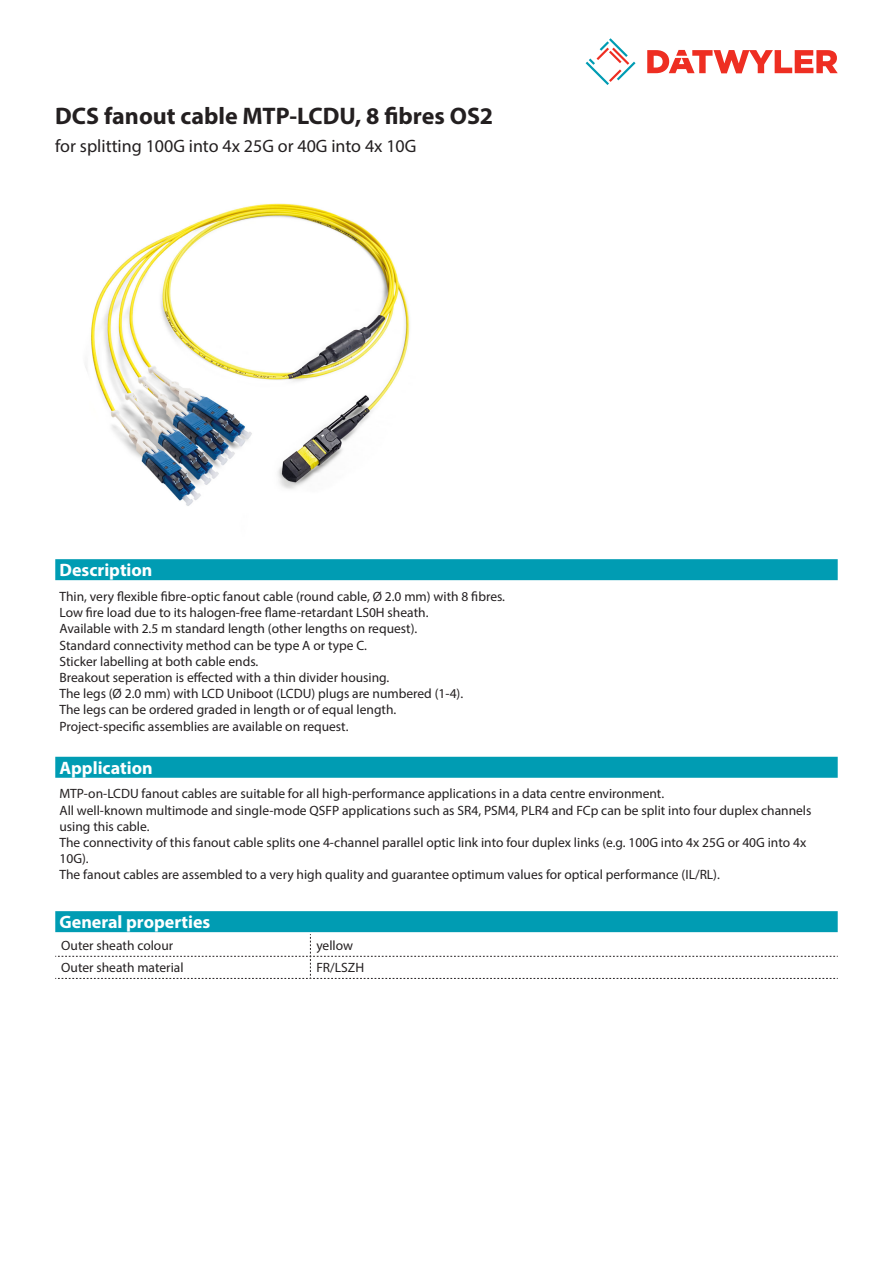
<style>
.page{position:relative;width:893px;height:1263px;background:#fff}
.page>*{position:absolute;margin:0;border:0;box-sizing:border-box;transform-origin:0 0}
.Product_Head{font:700 24px "Myriad Pro";color:#231f20}
.SubHead{font:18px "Myriad Pro";color:#231f20}
.Standard_Head_Proper{font:700 18px "Myriad Pro";color:#fff}
.Standard_text{font:13.5px/16.2px "Myriad Pro";color:#231f20}
.myriad_light_propert{font:13.5px "Myriad Pro";color:#231f20}
</style>
<div class="page">
<svg style="left:586px;top:38px;width:49px;height:47px"></svg>
<svg style="left:647px;top:50px;width:191px;height:23px"></svg>
<img style="left:85px;top:203px;width:325px;height:303px">
<div style="left:55px;top:559px;width:783px;height:21px;background:#009cb3"></div>
<div style="left:55px;top:757px;width:783px;height:21px;background:#009cb3"></div>
<div style="left:55px;top:911px;width:783px;height:21px;background:#009cb3"></div>
<svg style="left:55px;top:934px;width:783px;height:45px"></svg>
<p class="Product_Head" style="left:55px;top:101px;width:439px">DCS fanout cable MTP-LCDU, 8 fibres OS2</p>
<p class="SubHead" style="left:55px;top:135px;width:363px">for splitting 100G into 4x 25G or 40G into 4x 10G</p>
<p class="Standard_Head_Proper" style="left:60px;top:558px;width:94px">Description</p>
<p class="Standard_text" style="left:60px;top:588px;width:447px">Thin, very flexible fibre-optic fanout cable (round cable, Ø 2.0 mm) with 8 fibres.<br>Low fire load due to its halogen-free flame-retardant LS0H sheath.<br>Available with 2.5 m standard length (other lengths on request).<br>Standard connectivity method can be type A or type C.<br>Sticker labelling at both cable ends.<br>Breakout seperation is effected with a thin divider housing.<br>The legs (Ø 2.0 mm) with LCD Uniboot (LCDU) plugs are numbered (1-4).<br>The legs can be ordered graded in length or of equal length.<br>Project-specific assemblies are available on request.</p>
<p class="Standard_Head_Proper" style="left:60px;top:756px;width:95px">Application</p>
<p class="Standard_text" style="left:60px;top:786px;width:753px">MTP-on-LCDU fanout cables are suitable for all high-performance applications in a data centre environment.<br>All well-known multimode and single-mode QSFP applications such as SR4, PSM4, PLR4 and FCp can be split into four duplex channels using this cable.<br>The connectivity of this fanout cable splits one 4-channel parallel optic link into four duplex links (e.g. 100G into 4x 25G or 40G into 4x 10G).<br>The fanout cables are assembled to a very high quality and guarantee optimum values for optical performance (IL/RL).</p>
<p class="Standard_Head_Proper" style="left:60px;top:910px;width:152px">General properties</p>
<p class="myriad_light_propert" style="left:61px;top:937px;width:113px">Outer sheath colour</p>
<p class="myriad_light_propert" style="left:316px;top:937px;width:38px">yellow</p>
<p class="myriad_light_propert" style="left:61px;top:959px;width:124px">Outer sheath material</p>
<p class="myriad_light_propert" style="left:316px;top:959px;width:49px">FR/LSZH</p>
</div>
